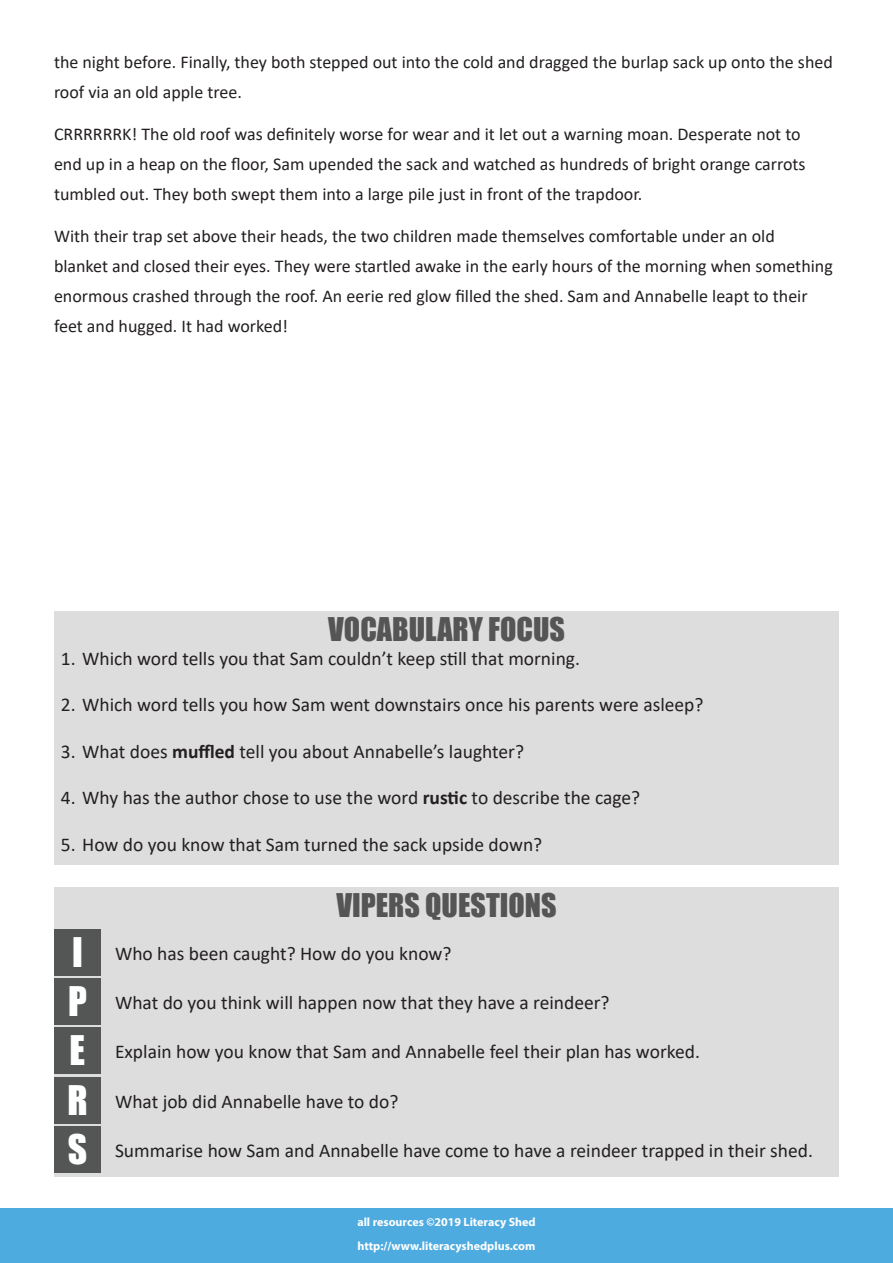
<style>
.page{position:relative;width:893px;height:1263px;background:#fff}
.page>*{position:absolute;margin:0;border:0;box-sizing:border-box;transform-origin:0 0}
.t1{font:30px "Impact";color:#545554}
.t2{font:19.5px "Calibri";color:#231f20}
.t3{font:18px/30px "Calibri";color:#231f20}
.t4{font:700 12px/24px "Myriad Pro";color:#fff}
.s1{font-weight:700}
.s2{font-family:"Impact";font-size:37.5px;color:#fff}
</style>
<div class="page">
<div style="left:0;top:1209px;width:893px;height:54px;background:#4eabe0"></div>
<div style="left:54px;top:611px;width:785px;height:254px;background:#ddddde"></div>
<div style="left:54px;top:887px;width:785px;height:289px;background:#ddddde"></div>
<div style="left:54px;top:929px;width:47px;height:47px;background:#545555"></div>
<div style="left:54px;top:978px;width:47px;height:47px;background:#545555"></div>
<div style="left:54px;top:1027px;width:47px;height:47px;background:#545555"></div>
<div style="left:54px;top:1077px;width:47px;height:46px;background:#545555"></div>
<div style="left:54px;top:1126px;width:47px;height:47px;background:#545555"></div>
<p class="t3" style="left:54px;top:46px;width:780px">the night before. Finally, they both stepped out into the cold and dragged the burlap sack up onto the shed roof via an old apple tree.</p>
<p class="t3" style="left:54px;top:118px;width:753px">CRRRRRRK! The old roof was definitely worse for wear and it let out a warning moan. Desperate not to end up in a heap on the floor, Sam upended the sack and watched as hundreds of bright orange carrots tumbled out. They both swept them into a large pile just in front of the trapdoor.</p>
<p class="t3" style="left:54px;top:220px;width:780px">With their trap set above their heads, the two children made themselves comfortable under an old blanket and closed their eyes. They were startled awake in the early hours of the morning when something enormous crashed through the roof. An eerie red glow filled the shed. Sam and Annabelle leapt to their feet and hugged. It had worked!</p>
<h1 class="t1" style="left:328px;top:606px;width:238px">VOCABULARY FOCUS</h1>
<p class="t2" style="left:61px;top:645px;width:521px">1. Which word tells you that Sam couldn’t keep still that morning.</p>
<p class="t2" style="left:61px;top:691px;width:644px">2. Which word tells you how Sam went downstairs once his parents were asleep?</p>
<p class="t2" style="left:61px;top:738px;width:465px">3. What does <span class="s1">muffled</span> tell you about Annabelle’s laughter?</p>
<p class="t2" style="left:61px;top:784px;width:581px">4. Why has the author chose to use the word <span class="s1">rustic</span> to describe the cage?</p>
<p class="t2" style="left:61px;top:831px;width:483px">5. How do you know that Sam turned the sack upside down?</p>
<h1 class="t1" style="left:336px;top:882px;width:222px">VIPERS QUESTIONS</h1>
<p class="t2" style="left:72px;top:940px;width:381px"><span class="s2">I</span> Who has been caught? How do you know?</p>
<p class="t2" style="left:68px;top:989px;width:543px"><span class="s2">P</span> What do you think will happen now that they have a reindeer?</p>
<p class="t2" style="left:70px;top:1038px;width:632px"><span class="s2">E</span> Explain how you know that Sam and Annabelle feel their plan has worked.</p>
<p class="t2" style="left:67px;top:1088px;width:333px"><span class="s2">R</span> What job did Annabelle have to do?</p>
<p class="t2" style="left:68px;top:1137px;width:747px"><span class="s2">S</span> Summarise how Sam and Annabelle have come to have a reindeer trapped in their shed.</p>
<p class="t4" style="left:357px;top:1209px;width:180px">all resources ©2019 Literacy Shed http://www.literacyshedplus.com</p>
</div>
